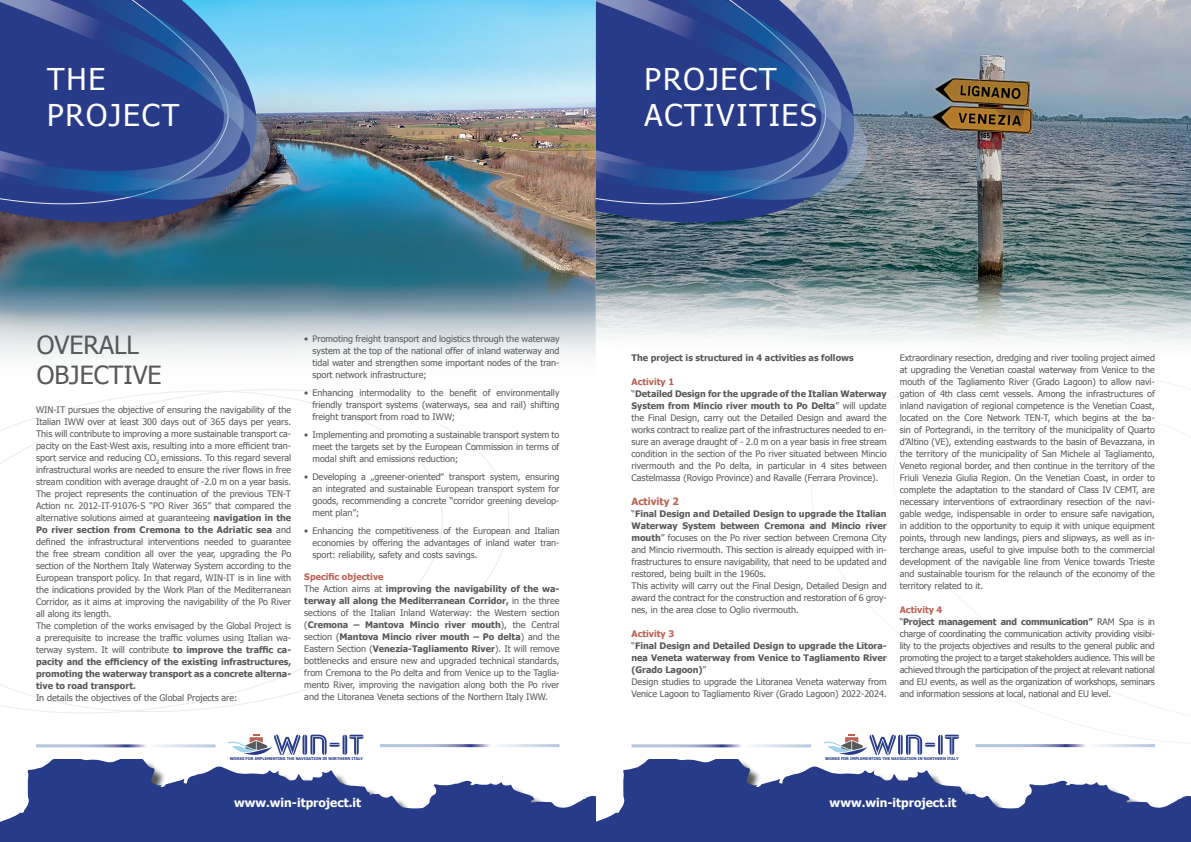
<style>
.page{position:relative;width:1191px;height:842px;background:#fff}
.page>*{position:absolute;margin:0;border:0;box-sizing:border-box;transform-origin:0 0}
.t1{font:30px "Tahoma";letter-spacing:.06em;color:#fff}
.t2{font:25px "Tahoma";color:#57585a}
.t3{font:700 12px "Tahoma";color:#fff}
.t4{font:700 10px "Tahoma";color:#bd6153}
.t5{font:9px/12px "Tahoma";color:#57585a;text-align:justify}
.t6{font:700 9px/12px "Tahoma";color:#57585a;text-align:justify}
.t7{font:700 9px "Tahoma";color:#bd6153}
.t8{font:700 3.8px "Tahoma";color:#273b88}
.s1{font-weight:700}
.s2{font-weight:400}
</style>
<div class="page">
<svg style="left:0;top:390px;width:509px;height:323px"></svg>
<img style="left:596px;top:0;width:595px;height:345px">
<svg style="left:0;top:759px;width:593px;height:83px;fill:#273b88"></svg>
<svg style="left:593px;top:759px;width:598px;height:83px;fill:#273b88"></svg>
<svg style="left:228px;top:734px;width:135px;height:21px"></svg>
<svg style="left:823px;top:734px;width:136px;height:21px"></svg>
<svg style="left:596px;top:209px;width:282px;height:36px;background:#586e76"></svg>
<svg style="left:596px;top:209px;width:258px;height:19px;background:#465b7d"></svg>
<svg style="left:596px;top:0;width:297px;height:209px;background:#6c7c9b"></svg>
<svg style="left:596px;top:0;width:277px;height:198px;background:#3c5495"></svg>
<img style="left:0;top:0;width:596px;height:390px">
<svg style="left:0;top:209px;width:281px;height:36px;background:#425c69"></svg>
<svg style="left:0;top:209px;width:257px;height:19px;background:#3b4467"></svg>
<img style="left:0;top:0;width:296px;height:209px">
<svg style="left:0;top:0;width:276px;height:198px;background:#385698"></svg>
<p class="t1" style="left:47px;top:59px;width:60px">THE</p>
<p class="t1" style="left:47px;top:95px;width:133px">PROJECT</p>
<p class="t1" style="left:644px;top:59px;width:133px">PROJECT</p>
<p class="t1" style="left:644px;top:95px;width:174px">ACTIVITIES</p>
<p class="t2" style="left:37px;top:328px;width:104px">OVERALL</p>
<p class="t2" style="left:37px;top:358px;width:126px">OBJECTIVE</p>
<p class="t5" style="left:36px;top:403px;width:257px">WIN-IT pursues the objective of ensuring the navigability of the Italian IWW over at least 300 days out of 365 days per years.<br>This will contribute to improving a more sustainable transport ca&shy;pacity on the East-West axis, resulting into a more efficient tran&shy;sport service and reducing CO<sub>2</sub> emissions. To this regard several infrastructural works are needed to ensure the river flows in free stream condition with average draught of -2.0 m on a year basis.</p>
<p class="t5" style="left:36px;top:487px;width:257px">The project represents the continuation of the previous TEN-T Action nr. 2012-IT-91076-S “PO River 365” that compared the alternative solutions aimed at guaranteeing <span class="s1">navigation in the Po river section from Cremona to the Adriatic sea</span> and defined the infrastructural interventions needed to guarantee the free stream condition all over the year, upgrading the Po section of the Northern Italy Waterway System according to the European transport policy. In that regard, WIN-IT is in line with the indications provided by the Work Plan of the Mediterranean Corridor, as it aims at improving the navigability of the Po River all along its length.</p>
<p class="t6" style="left:36px;top:619px;width:257px"><span class="s2">The completion of the works envisaged by the Global Project is a prerequisite to increase the traffic volumes using Italian wa&shy;terway system. It will contribute</span> to improve the traffic ca&shy;pacity and the efficiency of the existing infrastructures, promoting the waterway transport as a concrete alterna&shy;tive to road transport.</p>
<p class="t5" style="left:36px;top:691px;width:203px">In details the objectives of the Global Projects are:</p>
<p class="t5" style="left:312px;top:332px;width:248px">Promoting freight transport and logistics through the waterway system at the top of the national offer of inland waterway and tidal water and strengthen some important nodes of the tran&shy;sport network infrastructure;</p>
<p class="t5" style="left:312px;top:386px;width:248px">Enhancing intermodality to the benefit of environmentally friendly transport systems (waterways, sea and rail) shifting freight transport from road to IWW;</p>
<p class="t5" style="left:312px;top:428px;width:248px">Implementing and promoting a sustainable transport system to meet the targets set by the European Commission in terms of modal shift and emissions reduction;</p>
<p class="t5" style="left:312px;top:470px;width:248px">Developing a „greener-oriented‟ transport system, ensuring an integrated and sustainable European transport system for goods, recommending a concrete “corridor greening develop&shy;ment plan”;</p>
<p class="t5" style="left:312px;top:524px;width:248px">Enhancing the competitiveness of the European and Italian economies by offering the advantages of inland water tran&shy;sport: reliability, safety and costs savings.</p>
<p class="t5" style="left:304px;top:333px;width:6px">•</p>
<p class="t5" style="left:304px;top:387px;width:6px">•</p>
<p class="t5" style="left:304px;top:429px;width:6px">•</p>
<p class="t5" style="left:304px;top:471px;width:6px">•</p>
<p class="t5" style="left:304px;top:525px;width:6px">•</p>
<p class="t7" style="left:304px;top:570px;width:81px">Specific objective</p>
<p class="t5" style="left:304px;top:582px;width:257px">The Action aims at <span class="s1">improving the navigability of the wa&shy;terway all along the Mediterranean Corridor,</span> in the three sections of the Italian Inland Waterway: the Western section (<span class="s1">Cremona – Mantova Mincio river mouth</span>), the Central section (<span class="s1">Mantova Mincio river mouth – Po delta</span>) and the Eastern Section (<span class="s1">Venezia-Tagliamento River</span>). It will remove bottlenecks and ensure new and upgraded technical standards, from Cremona to the Po delta and from Venice up to the Taglia&shy;mento River, improving the navigation along both the Po river and the Litoranea Veneta sections of the Northern Italy IWW.</p>
<p class="t6" style="left:631px;top:351px;width:224px">The project is structured in 4 activities as follows</p>
<p class="t7" style="left:631px;top:376px;width:44px">Activity 1</p>
<p class="t5" style="left:631px;top:388px;width:257px">“<span class="s1">Detailed Design for the upgrade of the Italian Waterway System from Mincio river mouth to Po Delta</span>” will update the Final Design, carry out the Detailed Design and award the works contract to realize part of the infrastructures needed to en&shy;sure an average draught of - 2.0 m on a year basis in free stream condition in the section of the Po river situated between Mincio rivermouth and the Po delta, in particular in 4 sites between Castelmassa (Rovigo Province) and Ravalle (Ferrara Province).</p>
<p class="t4" style="left:631px;top:495px;width:49px">Activity 2</p>
<p class="t5" style="left:631px;top:508px;width:257px">“<span class="s1">Final Design and Detailed Design to upgrade the Italian Waterway System between Cremona and Mincio river mouth</span>” focuses on the Po river section between Cremona City and Mincio rivermouth. This section is already equipped with in&shy;frastructures to ensure navigability, that need to be updated and restored, being built in the 1960s.</p>
<p class="t5" style="left:631px;top:580px;width:257px">This activity will carry out the Final Design, Detailed Design and award the contract for the construction and restoration of 6 groy&shy;nes, in the area close to Oglio rivermouth.</p>
<p class="t7" style="left:631px;top:628px;width:44px">Activity 3</p>
<p class="t6" style="left:631px;top:639px;width:257px"><span class="s2">“</span>Final Design and Detailed Design to upgrade the Litora&shy;nea Veneta waterway from Venice to Tagliamento River (Grado Lagoon)<span class="s2">”</span></p>
<p class="t5" style="left:631px;top:676px;width:257px">Design studies to upgrade the Litoranea Veneta waterway from<br>Venice Lagoon to Tagliamento River (Grado Lagoon) 2022-2024.</p>
<p class="t5" style="left:899px;top:352px;width:257px">Extraordinary resection, dredging and river tooling project aimed at upgrading the Venetian coastal waterway from Venice to the mouth of the Tagliamento River (Grado Lagoon) to allow navi&shy;gation of 4th class cemt vessels. Among the infrastructures of inland navigation of regional competence is the Venetian Coast, located on the Core Network TEN-T, which begins at the ba&shy;sin of Portegrandi, in the territory of the municipality of Quarto d’Altino (VE), extending eastwards to the basin of Bevazzana, in the territory of the municipality of San Michele al Tagliamento, Veneto regional border, and then continue in the territory of the Friuli Venezia Giulia Region. On the Venetian Coast, in order to complete the adaptation to the standard of Class IV CEMT, are necessary interventions of extraordinary resection of the navi&shy;gable wedge, indispensable in order to ensure safe navigation, in addition to the opportunity to equip it with unique equipment points, through new landings, piers and slipways, as well as in&shy;terchange areas, useful to give impulse both to the commercial development of the navigable line from Venice towards Trieste and sustainable tourism for the relaunch of the economy of the territory related to it.</p>
<p class="t7" style="left:899px;top:604px;width:44px">Activity 4</p>
<p class="t5" style="left:899px;top:616px;width:257px">“<span class="s1">Project management and communication”</span> RAM Spa is in charge of coordinating the communication activity providing visibi&shy;lity to the projects objectives and results to the general public and promoting the project to a target stakeholders audience. This will be achieved through the participation of the project at relevant national and EU events, as well as the organization of workshops, seminars and information sessions at local, national and EU level.</p>
<p class="t8" style="left:230px;top:756px;width:135px">WORKS FOR IMPLEMENTING THE NAVIGATION IN NORTHERN ITALY</p>
<p class="t8" style="left:825px;top:756px;width:135px">WORKS FOR IMPLEMENTING THE NAVIGATION IN NORTHERN ITALY</p>
<p class="t3" style="left:234px;top:794px;width:128px">www.win-itproject.it</p>
<p class="t3" style="left:829px;top:794px;width:128px">www.win-itproject.it</p>
</div>
